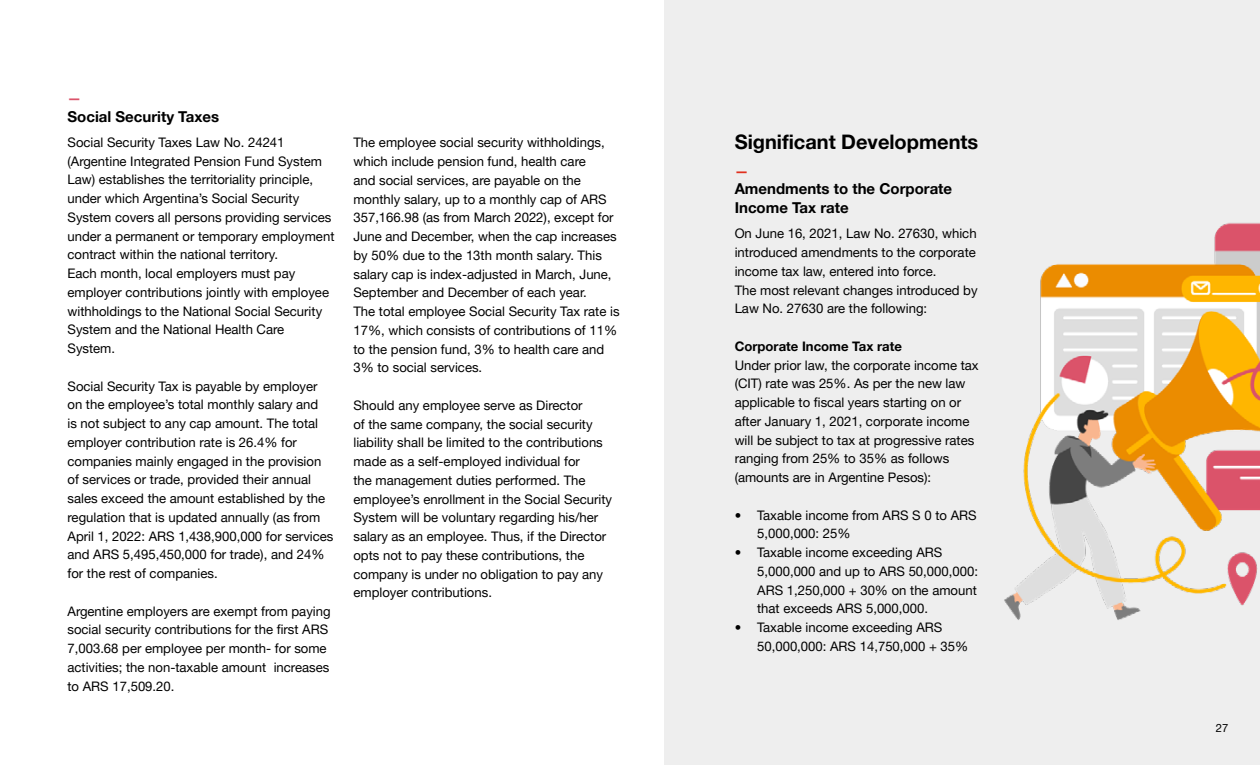
<style>
.page{position:relative;width:1260px;height:765px;background:#fff}
.page>*{position:absolute;margin:0;border:0;box-sizing:border-box;transform-origin:0 0}
.t1{font:700 20px "Helvetica Neue LT Pro";color:#000}
.t2{font:700 15px/18.8px "Helvetica Neue LT Pro";color:#000}
.t3{font:700 13.75px "Helvetica Neue LT Pro";color:#db536a}
.t4{font:700 13.75px "Helvetica Neue LT Pro";color:#e0301e}
.t5{font:13.12px/18.8px "Helvetica Neue LT Pro";color:#000}
.t6{font:700 13.12px "Helvetica Neue LT Pro";color:#000}
.t7{font:11.25px "Helvetica Neue LT Pro";color:#000}
</style>
<div class="page">
<div style="left:664px;top:0;width:596px;height:765px;background:#eee"></div>
<img style="left:1004px;top:223px;width:256px;height:397px">
<p class="t3" style="left:68px;top:90px;width:15px">—</p>
<p class="t2" style="left:68px;top:107px;width:153px">Social Security Taxes</p>
<p class="t5" style="left:68px;top:133px;width:268px">Social Security Taxes Law No. 24241 (Argentine Integrated Pension Fund System Law) establishes the territoriality principle, under which Argentina’s Social Security System covers all persons providing services under a permanent or temporary employment contract within the national territory.<br>Each month, local employers must pay employer contributions jointly with employee withholdings to the National Social Security System and the National Health Care System.</p>
<p class="t5" style="left:68px;top:376px;width:267px">Social Security Tax is payable by employer on the employee’s total monthly salary and<br>is not subject to any cap amount. The total employer contribution rate is 26.4% for companies mainly engaged in the provision of services or trade, provided their annual sales exceed the amount established by the regulation that is updated annually (as from April 1, 2022: ARS 1,438,900,000 for services and ARS 5,495,450,000 for trade), and 24% for the rest of companies.</p>
<p class="t5" style="left:68px;top:601px;width:265px">Argentine employers are exempt from paying social security contributions for the first ARS 7,003.68 per employee per month- for some activities; the non-taxable amount increases to ARS 17,509.20.</p>
<p class="t5" style="left:353px;top:133px;width:268px">The employee social security withholdings, which include pension fund, health care<br>and social services, are payable on the monthly salary, up to a monthly cap of ARS 357,166.98 (as from March 2022), except for June and December, when the cap increases by 50% due to the 13th month salary. This salary cap is index-adjusted in March, June, September and December of each year.<br>The total employee Social Security Tax rate is 17%, which consists of contributions of 11% to the pension fund, 3% to health care and 3% to social services.</p>
<p class="t5" style="left:353px;top:395px;width:260px">Should any employee serve as Director<br>of the same company, the social security liability shall be limited to the contributions made as a self-employed individual for<br>the management duties performed. The employee’s enrollment in the Social Security System will be voluntary regarding his/her salary as an employee. Thus, if the Director opts not to pay these contributions, the company is under no obligation to pay any employer contributions.</p>
<h1 class="t1" style="left:735px;top:130px;width:245px">Significant Developments</h1>
<p class="t4" style="left:735px;top:162px;width:15px">—</p>
<p class="t2" style="left:735px;top:179px;width:219px">Amendments to the Corporate<br>Income Tax rate</p>
<p class="t5" style="left:735px;top:224px;width:244px">On June 16, 2021, Law No. 27630, which introduced amendments to the corporate income tax law, entered into force.<br>The most relevant changes introduced by Law No. 27630 are the following:</p>
<p class="t6" style="left:735px;top:338px;width:169px">Corporate Income Tax rate</p>
<p class="t5" style="left:735px;top:355px;width:246px">Under prior law, the corporate income tax (CIT) rate was 25%. As per the new law applicable to fiscal years starting on or after January 1, 2021, corporate income will be subject to tax at progressive rates ranging from 25% to 35% as follows (amounts are in Argentine Pesos):</p>
<p class="t5" style="left:757px;top:505px;width:221px;text-indent:-22px">• Taxable income from ARS S 0 to ARS<br>5,000,000: 25%</p>
<p class="t5" style="left:757px;top:543px;width:222px;text-indent:-22px">• Taxable income exceeding ARS<br>5,000,000 and up to ARS 50,000,000:<br>ARS 1,250,000 + 30% on the amount that exceeds ARS 5,000,000.</p>
<p class="t5" style="left:757px;top:618px;width:213px;text-indent:-22px">• Taxable income exceeding ARS<br>50,000,000: ARS 14,750,000 + 35%</p>
<p class="t7" style="left:1216px;top:721px;width:14px">27</p>
</div>
